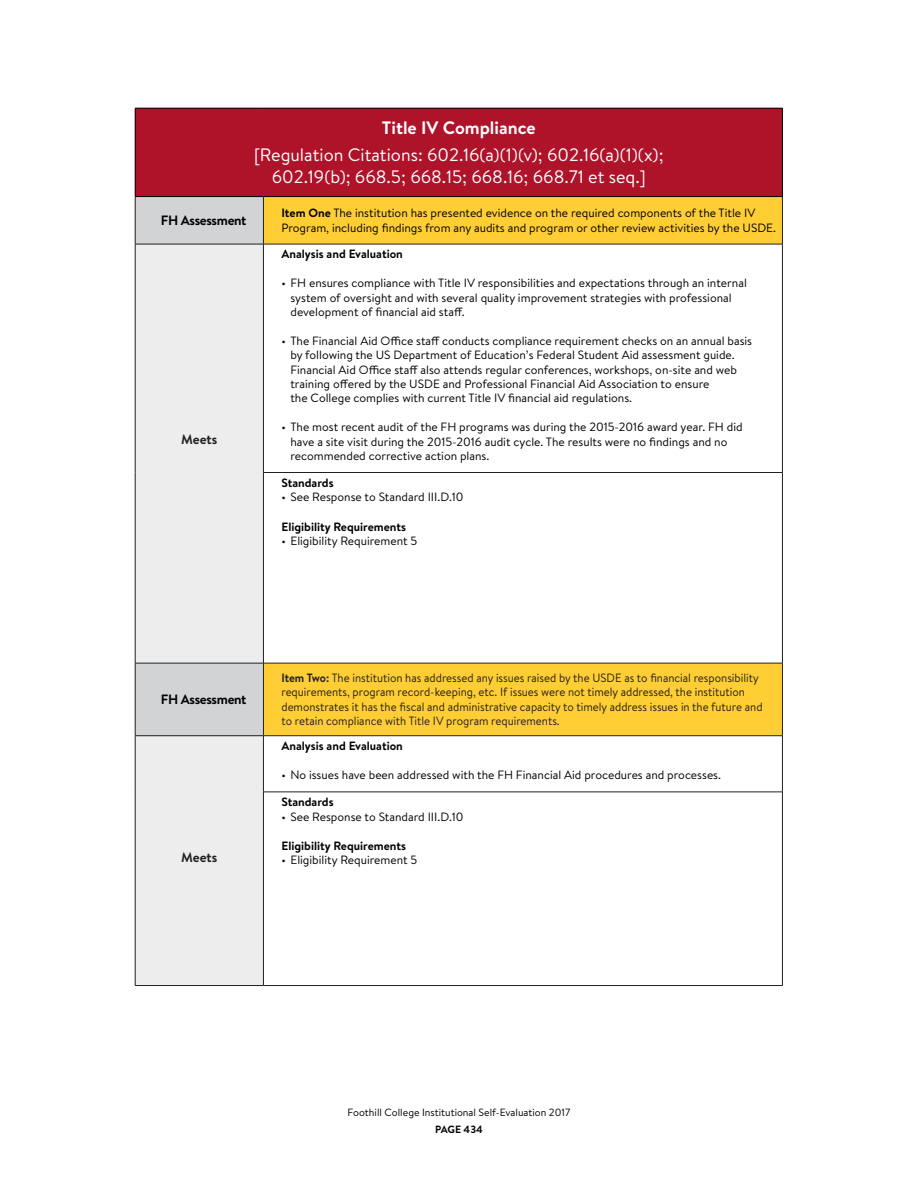
<style>
.page{position:relative;width:918px;height:1188px;background:#fff}
.page>*{position:absolute;margin:0;border:0;box-sizing:border-box;transform-origin:0 0}
.t1{font:18px/22.5px "Brandon Text";color:#fff;text-align:center}
.t2{font:700 18px "Brandon Text";color:#fff}
.t3{font:700 13.5px "Brandon Text";letter-spacing:-.025em;color:#000}
.t4{font:700 13.5px "Brandon Text";color:#231f20}
.t5{font:12px/14.4px "Brandon Text";color:#000}
.t6{font:12px/14.4px "Brandon Text";color:#231f20;scale:.95 1}
.t7{font:700 12px "Brandon Text";color:#000}
.t8{font:10.5px "Brandon Text";color:#000}
.t9{font:700 10.5px "Brandon Text";color:#000}
.s1{font-weight:700}
</style>
<div class="page">
<div style="left:135px;top:108px;width:647px;height:89px;background:#ae132a"></div>
<div style="left:135px;top:197px;width:128px;height:47px;background:#d1d3d4"></div>
<svg style="left:264px;top:197px;width:518px;height:538px"></svg>
<div style="left:135px;top:244px;width:128px;height:419px;background:#ededee"></div>
<div style="left:135px;top:663px;width:128px;height:73px;background:#d1d3d4"></div>
<div style="left:135px;top:736px;width:128px;height:250px;background:#ededee"></div>
<hr style="left:135px;top:197px;width:1px;height:47px;background:#231f20">
<hr style="left:263px;top:197px;width:1px;height:47px;background:#231f20">
<hr style="left:782px;top:197px;width:1px;height:47px;background:#231f20">
<hr style="left:135px;top:244px;width:128px;height:1px;background:#231f20">
<hr style="left:135px;top:244px;width:1px;height:228px;background:#231f20">
<hr style="left:135px;top:472px;width:1px;height:191px;background:#231f20">
<hr style="left:263px;top:244px;width:520px;height:1px;background:#231f20">
<hr style="left:263px;top:244px;width:1px;height:228px;background:#231f20">
<hr style="left:782px;top:244px;width:1px;height:228px;background:#231f20">
<hr style="left:263px;top:472px;width:520px;height:1px;background:#231f20">
<hr style="left:263px;top:473px;width:1px;height:190px;background:#231f20">
<hr style="left:782px;top:473px;width:1px;height:190px;background:#231f20">
<hr style="left:135px;top:663px;width:128px;height:1px;background:#231f20">
<hr style="left:135px;top:663px;width:1px;height:73px;background:#231f20">
<hr style="left:263px;top:663px;width:520px;height:1px;background:#231f20">
<hr style="left:263px;top:663px;width:1px;height:73px;background:#231f20">
<hr style="left:782px;top:663px;width:1px;height:73px;background:#231f20">
<hr style="left:135px;top:735px;width:128px;height:1px;background:#231f20">
<hr style="left:135px;top:736px;width:1px;height:56px;background:#231f20">
<hr style="left:135px;top:792px;width:1px;height:193px;background:#231f20">
<hr style="left:135px;top:985px;width:128px;height:1px;background:#231f20">
<hr style="left:263px;top:735px;width:520px;height:1px;background:#231f20">
<hr style="left:263px;top:736px;width:1px;height:56px;background:#231f20">
<hr style="left:782px;top:736px;width:1px;height:56px;background:#231f20">
<hr style="left:263px;top:792px;width:520px;height:1px;background:#231f20">
<hr style="left:263px;top:792px;width:1px;height:193px;background:#231f20">
<hr style="left:782px;top:792px;width:1px;height:193px;background:#231f20">
<hr style="left:263px;top:985px;width:520px;height:1px;background:#231f20">
<hr style="left:135px;top:108px;width:128px;height:1px;background:#000">
<hr style="left:135px;top:108px;width:1px;height:88px;background:#000">
<hr style="left:263px;top:108px;width:520px;height:1px;background:#000">
<hr style="left:782px;top:108px;width:1px;height:88px;background:#000">
<hr style="left:135px;top:196px;width:128px;height:1px;background:#000">
<hr style="left:263px;top:196px;width:520px;height:1px;background:#000">
<h1 class="t2" style="left:382px;top:116px;width:155px">Title IV Compliance</h1>
<h1 class="t1" style="left:254px;top:142px;width:411px">[Regulation Citations: 602.16(a)(1)(v); 602.16(a)(1)(x);<br>602.19(b); 668.5; 668.15; 668.16; 668.71 et seq.]</h1>
<p class="t3" style="left:161px;top:211px;width:87px">FH Assessment</p>
<p class="t5" style="left:281px;top:206px;width:496px"><span class="s1">Item One</span> The institution has presented evidence on the required components of the Title IV<br>Program, including findings from any audits and program or other review activities by the USDE.</p>
<p class="t4" style="left:181px;top:430px;width:38px">Meets</p>
<p class="t7" style="left:281px;top:246px;width:123px">Analysis and Evaluation</p>
<p class="t5" style="left:290px;top:276px;width:458px;text-indent:-9px">• FH ensures compliance with Title IV responsibilities and expectations through an internal system of oversight and with several quality improvement strategies with professional development of financial aid staff.</p>
<p class="t5" style="left:290px;top:333px;width:463px;text-indent:-9px">• The Financial Aid Office staff conducts compliance requirement checks on an annual basis by following the US Department of Education’s Federal Student Aid assessment guide.<br>Financial Aid Office staff also attends regular conferences, workshops, on-site and web training offered by the USDE and Professional Financial Aid Association to ensure<br>the College complies with current Title IV financial aid regulations.</p>
<p class="t5" style="left:290px;top:420px;width:454px;text-indent:-9px">• The most recent audit of the FH programs was during the 2015-2016 award year. FH did have a site visit during the 2015-2016 audit cycle. The results were no findings and no recommended corrective action plans.</p>
<p class="t7" style="left:281px;top:474px;width:54px">Standards</p>
<p class="t5" style="left:281px;top:490px;width:184px">• See Response to Standard III.D.10</p>
<p class="t7" style="left:281px;top:518px;width:126px">Eligibility Requirements</p>
<p class="t5" style="left:281px;top:533px;width:138px">• Eligibility Requirement 5</p>
<p class="t3" style="left:161px;top:690px;width:87px">FH Assessment</p>
<p class="t4" style="left:181px;top:848px;width:38px">Meets</p>
<p class="t6" style="left:281px;top:670px;width:508px"><span class="s1">Item Two:</span> The institution has addressed any issues raised by the USDE as to financial responsibility requirements, program record-keeping, etc. If issues were not timely addressed, the institution demonstrates it has the fiscal and administrative capacity to timely address issues in the future and to retain compliance with Title IV program requirements.</p>
<p class="t7" style="left:281px;top:738px;width:123px">Analysis and Evaluation</p>
<p class="t5" style="left:281px;top:767px;width:441px">• No issues have been addressed with the FH Financial Aid procedures and processes.</p>
<p class="t7" style="left:281px;top:794px;width:54px">Standards</p>
<p class="t5" style="left:281px;top:809px;width:184px">• See Response to Standard III.D.10</p>
<p class="t7" style="left:281px;top:838px;width:126px">Eligibility Requirements</p>
<p class="t5" style="left:281px;top:853px;width:138px">• Eligibility Requirement 5</p>
<p class="t8" style="left:348px;top:1106px;width:224px">Foothill College Institutional Self-Evaluation 2017</p>
<p class="t9" style="left:435px;top:1122px;width:49px">PAGE 434</p>
</div>
